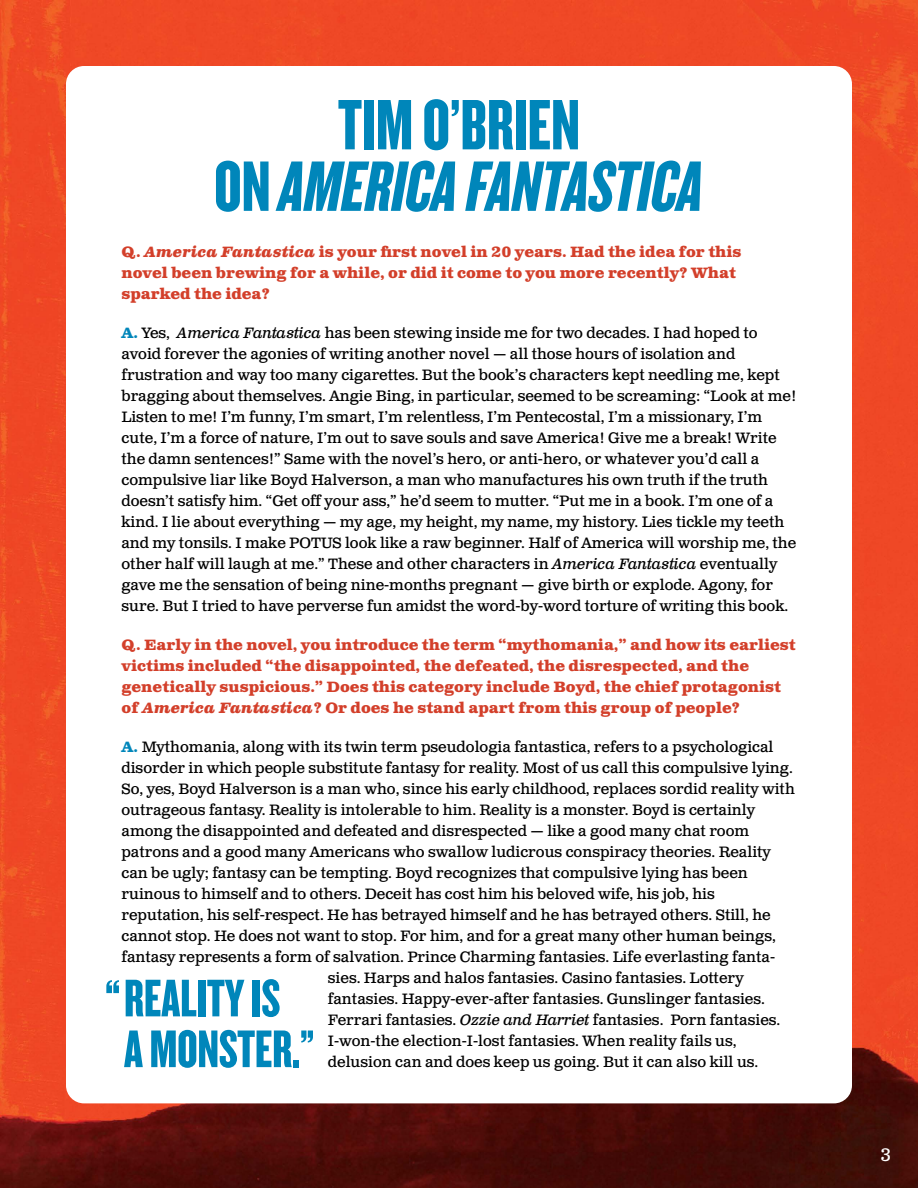
<style>
.page{position:relative;width:918px;height:1188px;background:#fff}
.page>*{position:absolute;margin:0;border:0;box-sizing:border-box;transform-origin:0 0}
.t1{font:italic 74.1px/61.5px "Knockout 68 Full Featherwt";color:#0086ba;text-align:center}
.t2{font:59.25px "Knockout 68 Full Featherwt";color:#0086ba}
.t3{font:55.05px/50.7px "Knockout 68 Full Featherwt";color:#0086ba}
.t4{font:18px "Clarendon Text Pro";color:#fff}
.t5{font:15px/21px "Clarendon Text Pro";color:#000}
.t6{font:700 15px/21px "Clarendon Text Pro";color:#d33f2a}
.s1{font-style:normal}
.s2{font-style:italic}
.s3{font-weight:700;color:#0086ba}
</style>
<div class="page">
<img style="left:0;top:0;width:918px;height:1188px">
<div style="left:66px;top:66px;width:786px;height:1037px;background:#fff;border-radius:18px"></div>
<h1 class="t1" style="left:214px;top:92px;width:502px"><span class="s1">TIM O’BRIEN<br>O N</span> AMERICAFANTASTICA</h1>
<p class="t6" style="left:122px;top:242px;width:621px">Q. <span class="s2">America Fantastica</span> is your first novel in 20 years. Had the idea for this novel been brewing for a while, or did it come to you more recently? What sparked the idea?</p>
<p class="t5" style="left:122px;top:323px;width:677px"><span class="s3">A.</span> Yes, <span class="s2">America Fantastica</span> has been stewing inside me for two decades. I had hoped to avoid forever the agonies of writing another novel — all those hours of isolation and frustration and way too many cigarettes. But the book’s characters kept needling me, kept bragging about themselves. Angie Bing, in particular, seemed to be screaming: “Look at me!<br>Listen to me! I’m funny, I’m smart, I’m relentless, I’m Pentecostal, I’m a missionary, I’m cute, I’m a force of nature, I’m out to save souls and save America! Give me a break! Write the damn sentences!” Same with the novel’s hero, or anti-hero, or whatever you’d call a compulsive liar like Boyd Halverson, a man who manufactures his own truth if the truth doesn’t satisfy him. “Get off your ass,” he’d seem to mutter. “Put me in a book. I’m one of a kind. I lie about everything — my age, my height, my name, my history. Lies tickle my teeth and my tonsils. I make POTUS look like a raw beginner. Half of America will worship me, the other half will laugh at me.” These and other characters in <span class="s2">America Fantastica</span> eventually gave me the sensation of being nine-months pregnant — give birth or explode. Agony, for sure. But I tried to have perverse fun amidst the word-by-word torture of writing this book.</p>
<p class="t6" style="left:122px;top:635px;width:676px">Q. Early in the novel, you introduce the term “mythomania,” and how its earliest victims included “the disappointed, the defeated, the disrespected, and the genetically suspicious.” Does this category include Boyd, the chief protagonist of <span class="s2">America Fantastica</span>? Or does he stand apart from this group of people?</p>
<p class="t5" style="left:122px;top:737px;width:654px"><span class="s3">A.</span> Mythomania, along with its twin term pseudologia fantastica, refers to a psychological</p>
<p class="t5" style="left:122px;top:758px;width:673px">disorder in which people substitute fantasy for reality. Most of us call this compulsive lying.</p>
<p class="t5" style="left:122px;top:779px;width:675px">So, yes, Boyd Halverson is a man who, since his early childhood, replaces sordid reality with</p>
<p class="t5" style="left:122px;top:800px;width:635px">outrageous fantasy. Reality is intolerable to him. Reality is a monster. Boyd is certainly</p>
<p class="t5" style="left:122px;top:821px;width:629px">among the disappointed and defeated and disrespected — like a good many chat room</p>
<p class="t5" style="left:122px;top:842px;width:651px">patrons and a good many Americans who swallow ludicrous conspiracy theories. Reality</p>
<p class="t5" style="left:122px;top:863px;width:628px">can be ugly; fantasy can be tempting. Boyd recognizes that compulsive lying has been</p>
<p class="t5" style="left:122px;top:884px;width:595px">ruinous to himself and to others. Deceit has cost him his beloved wife, his job, his</p>
<p class="t5" style="left:122px;top:905px;width:651px">reputation, his self-respect. He has betrayed himself and he has betrayed others. Still, he</p>
<p class="t5" style="left:122px;top:926px;width:656px">cannot stop. He does not want to stop. For him, and for a great many other human beings,</p>
<p class="t5" style="left:122px;top:947px;width:655px">fantasy represents a form of salvation. Prince Charming fantasies. Life everlasting fanta-</p>
<p class="t5" style="left:328px;top:968px;width:417px">sies. Harps and halos fantasies. Casino fantasies. Lottery</p>
<p class="t5" style="left:328px;top:989px;width:439px">fantasies. Happy-ever-after fantasies. Gunslinger fantasies.</p>
<p class="t5" style="left:328px;top:1010px;width:454px">Ferrari fantasies. <span class="s2">Ozzie and Harriet</span> fantasies. Porn fantasies.</p>
<p class="t5" style="left:328px;top:1031px;width:410px">I-won-the election-I-lost fantasies. When reality fails us,</p>
<p class="t5" style="left:328px;top:1052px;width:432px">delusion can and does keep us going. But it can also kill us.</p>
<h3 class="t3" style="left:124px;top:971px;width:192px">REALITY IS<br>A MONSTER.”</h3>
<h2 class="t2" style="left:105px;top:964px;width:17px">“</h2>
<p class="t4" style="left:881px;top:1144px;width:12px">3</p>
</div>
